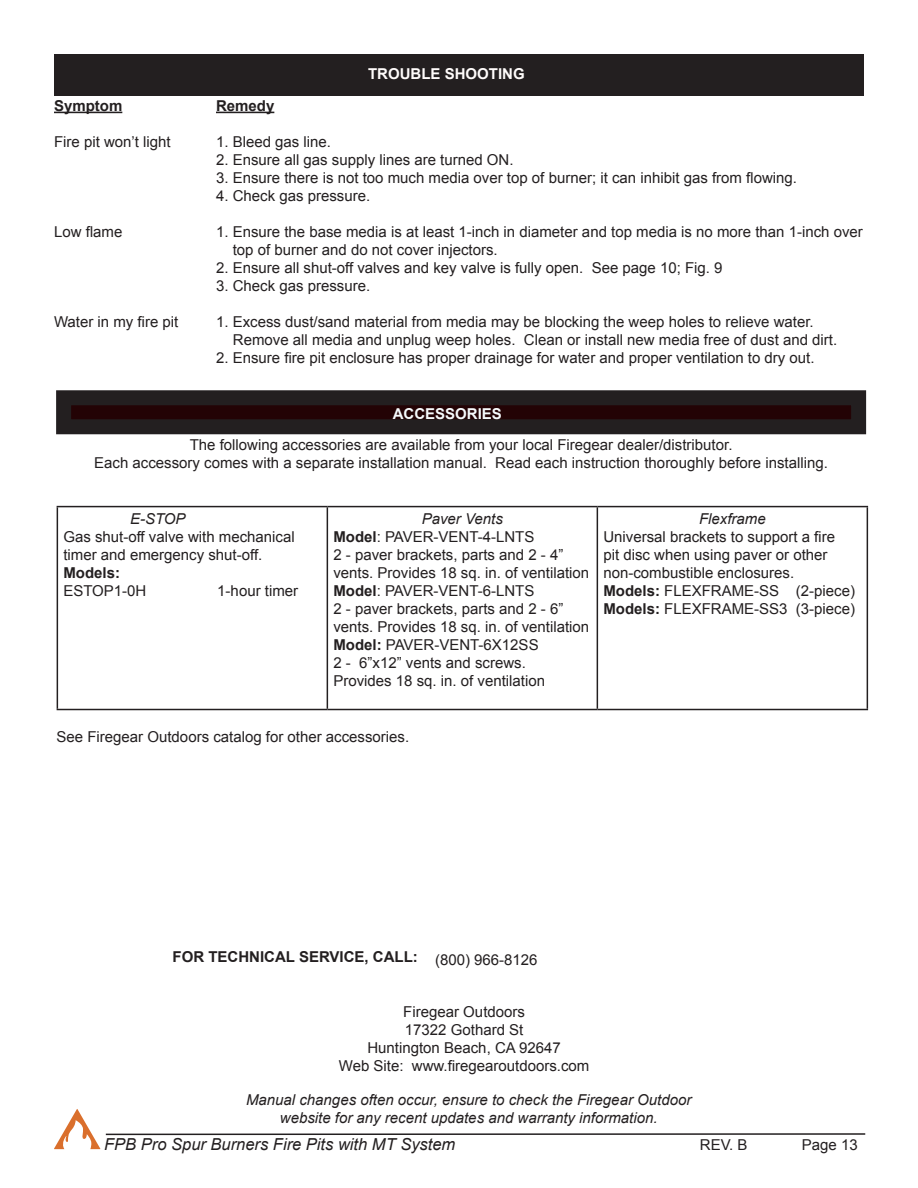
<style>
.page{position:relative;width:918px;height:1188px;background:#fff}
.page>*{position:absolute;margin:0;border:0;box-sizing:border-box;transform-origin:0 0}
.t1{font:italic 16.5px "Arial";color:#231f20}
.t2{font:15px/18px "Arial";color:#231f20}
.t3{font:italic 15px "Arial";color:#231f20}
.t4{font:700 15px "Arial";color:#231f20}
.t5{font:700 15px "Arial";color:#fffcfb}
.t6{font:700 15px "Arial";color:#f6fafc}
.s1{font-weight:700}
</style>
<div class="page">
<hr style="left:106px;top:1133px;width:759px;height:2px;background:#231f20">
<svg style="left:54px;top:1109px;width:46px;height:40px"></svg>
<div style="left:64px;top:398px;width:795px;height:29px;background:#230305"></div>
<div style="left:56px;top:390px;width:810px;height:44px;border:15px solid #231f20"></div>
<hr style="left:57px;top:506px;width:270px;height:1px;background:#231f20">
<hr style="left:57px;top:507px;width:1px;height:202px;background:#231f20">
<hr style="left:327px;top:506px;width:270px;height:1px;background:#231f20">
<hr style="left:327px;top:507px;width:1px;height:202px;background:#231f20">
<hr style="left:597px;top:506px;width:271px;height:1px;background:#231f20">
<hr style="left:597px;top:507px;width:1px;height:202px;background:#231f20">
<hr style="left:867px;top:507px;width:1px;height:202px;background:#231f20">
<hr style="left:57px;top:709px;width:270px;height:1px;background:#231f20">
<hr style="left:327px;top:709px;width:270px;height:1px;background:#231f20">
<hr style="left:597px;top:709px;width:271px;height:1px;background:#231f20">
<div style="left:54px;top:54px;width:810px;height:42px;background:#231f20"></div>
<hr style="left:54px;top:112px;width:68px;height:1px;background:#231f20">
<hr style="left:216px;top:112px;width:58px;height:1px;background:#231f20">
<p class="t5" style="left:368px;top:63px;width:158px">TROUBLE SHOOTING</p>
<p class="t4" style="left:54px;top:96px;width:70px">Symptom</p>
<p class="t4" style="left:216px;top:96px;width:60px">Remedy</p>
<p class="t2" style="left:54px;top:133px;width:118px">Fire pit won’t light</p>
<p class="t2" style="left:216px;top:133px;width:117px">1. Bleed gas line.</p>
<p class="t2" style="left:216px;top:151px;width:299px">2. Ensure all gas supply lines are turned ON.</p>
<p class="t2" style="left:216px;top:169px;width:583px">3. Ensure there is not too much media over top of burner; it can inhibit gas from flowing.</p>
<p class="t2" style="left:216px;top:187px;width:156px">4. Check gas pressure.</p>
<p class="t2" style="left:54px;top:223px;width:70px">Low flame</p>
<p class="t2" style="left:216px;top:223px;width:648px">1. Ensure the base media is at least 1-inch in diameter and top media is no more than 1-inch over</p>
<p class="t2" style="left:233px;top:241px;width:267px">top of burner and do not cover injectors.</p>
<p class="t2" style="left:216px;top:259px;width:508px">2. Ensure all shut-off valves and key valve is fully open. See page 10; Fig. 9</p>
<p class="t2" style="left:216px;top:277px;width:156px">3. Check gas pressure.</p>
<p class="t2" style="left:54px;top:313px;width:126px">Water in my fire pit</p>
<p class="t2" style="left:233px;top:313px;width:606px;text-indent:-17px">1. Excess dust/sand material from media may be blocking the weep holes to relieve water.<br>Remove all media and unplug weep holes. Clean or install new media free of dust and dirt.</p>
<p class="t2" style="left:216px;top:349px;width:600px">2. Ensure fire pit enclosure has proper drainage for water and proper ventilation to dry out.</p>
<p class="t6" style="left:393px;top:404px;width:111px">ACCESSORIES</p>
<p class="t2" style="left:190px;top:436px;width:544px">The following accessories are available from your local Firegear dealer/distributor.</p>
<p class="t2" style="left:94px;top:454px;width:735px">Each accessory comes with a separate installation manual. Read each instruction thoroughly before installing.</p>
<p class="t3" style="left:130px;top:509px;width:57px">E-STOP</p>
<p class="t2" style="left:63px;top:527px;width:233px">Gas shut-off valve with mechanical timer and emergency shut-off.</p>
<p class="t4" style="left:63px;top:562px;width:58px">Models:</p>
<p class="t2" style="left:63px;top:581px;width:85px">ESTOP1-0H</p>
<p class="t2" style="left:217px;top:581px;width:82px">1-hour timer</p>
<p class="t3" style="left:422px;top:509px;width:83px">Paver Vents</p>
<p class="t2" style="left:333px;top:527px;width:203px"><span class="s1">Model</span>: PAVER-VENT-4-LNTS</p>
<p class="t2" style="left:333px;top:545px;width:257px">2 - paver brackets, parts and 2 - 4” vents. Provides 18 sq. in. of ventilation</p>
<p class="t2" style="left:333px;top:581px;width:203px"><span class="s1">Model</span>: PAVER-VENT-6-LNTS</p>
<p class="t2" style="left:333px;top:599px;width:257px">2 - paver brackets, parts and 2 - 6” vents. Provides 18 sq. in. of ventilation</p>
<p class="t2" style="left:333px;top:635px;width:207px"><span class="s1">Model:</span> PAVER-VENT-6X12SS</p>
<p class="t2" style="left:333px;top:653px;width:194px">2 - 6”x12” vents and screws.</p>
<p class="t2" style="left:333px;top:671px;width:213px">Provides 18 sq. in. of ventilation</p>
<p class="t3" style="left:699px;top:509px;width:68px">Flexframe</p>
<p class="t2" style="left:603px;top:527px;width:233px">Universal brackets to support a fire pit disc when using paver or other non-combustible enclosures.</p>
<p class="t2" style="left:603px;top:581px;width:253px"><span class="s1">Models:</span> FLEXFRAME-SS (2-piece)</p>
<p class="t2" style="left:603px;top:599px;width:253px"><span class="s1">Models:</span> FLEXFRAME-SS3 (3-piece)</p>
<p class="t2" style="left:57px;top:728px;width:354px">See Firegear Outdoors catalog for other accessories.</p>
<p class="t4" style="left:173px;top:947px;width:247px">FOR TECHNICAL SERVICE, CALL:</p>
<p class="t2" style="left:435px;top:951px;width:104px">(800) 966-8126</p>
<p class="t2" style="left:403px;top:1003px;width:123px">Firegear Outdoors</p>
<p class="t2" style="left:405px;top:1021px;width:120px">17322 Gothard St</p>
<p class="t2" style="left:367px;top:1039px;width:195px">Huntington Beach, CA 92647</p>
<p class="t2" style="left:339px;top:1057px;width:252px">Web Site: www.firegearoutdoors.com</p>
<p class="t3" style="left:246px;top:1090px;width:447px">Manual changes often occur, ensure to check the Firegear Outdoor</p>
<p class="t3" style="left:280px;top:1108px;width:379px">website for any recent updates and warranty information.</p>
<p class="t1" style="left:104px;top:1133px;width:353px">FPB Pro Spur Burners Fire Pits with MT System</p>
<p class="t2" style="left:700px;top:1136px;width:49px">REV. B</p>
<p class="t2" style="left:802px;top:1136px;width:57px">Page 13</p>
</div>
